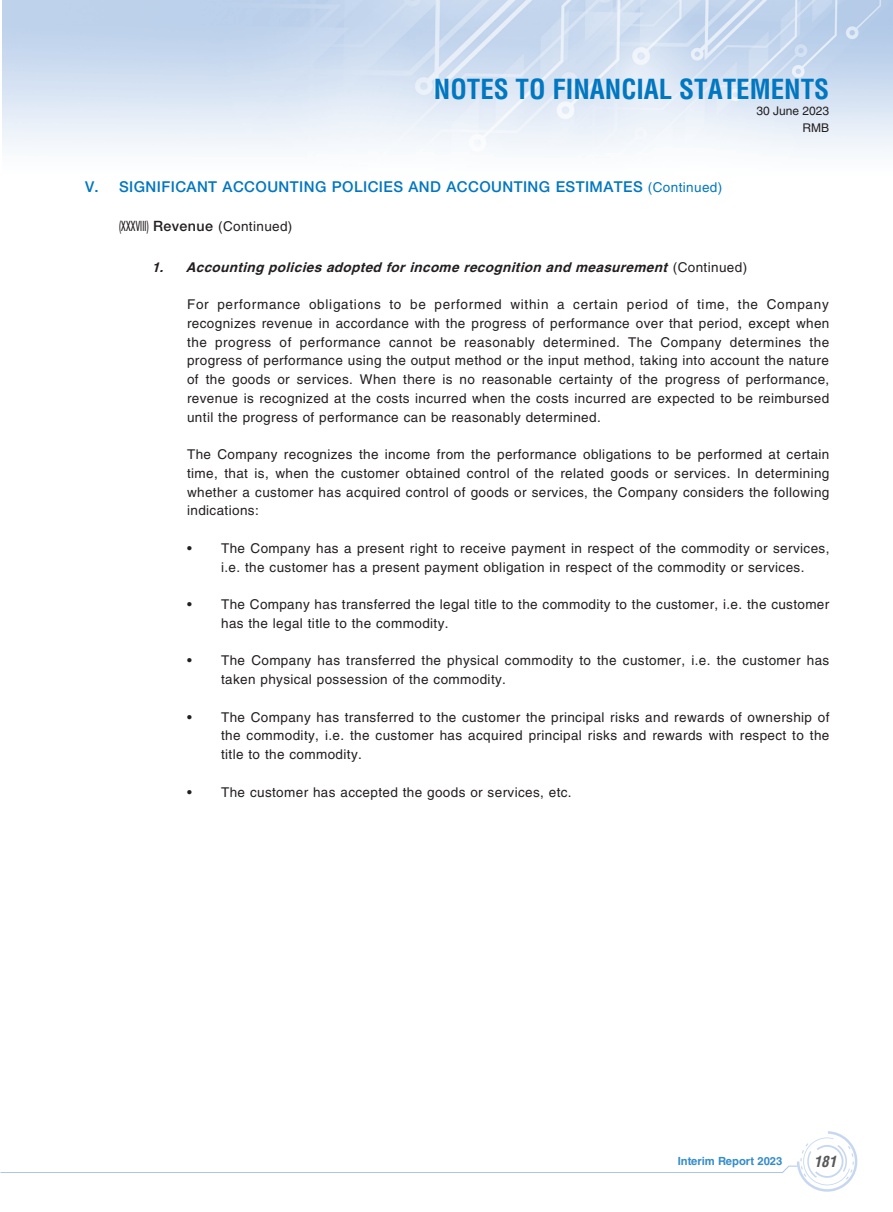
<style>
.page{position:relative;width:893px;height:1212px;background:#fff}
.page>*{position:absolute;margin:0;border:0;box-sizing:border-box;transform-origin:0 0}
.t1{font:700 condensed 27px "Helvetica LT Std";color:#0077c0}
.t2{font:500 15px "Helvetica Neue LT Std";letter-spacing:.03em;color:#0077c0}
.t3{font:italic 700 condensed 15px "Helvetica LT Std";color:#57585a}
.t4{font:500 14.25px "Helvetica Neue LT Std";letter-spacing:.03em;color:#231f20;scale:.5 1}
.t5{font:13.5px/18.8px "Helvetica LT Std";letter-spacing:.03em;color:#231f20;text-align:justify}
.t6{font:italic 700 13.5px "Helvetica LT Std";color:#231f20}
.t7{font:12px/16.5px "Helvetica LT Std";color:#231f20;text-align:right}
.t8{font:700 11.25px "Helvetica LT Std";color:#338ccb}
.s1{font-family:"Helvetica LT Std";font-weight:400;font-size:13.5px}
.s2{font-weight:400;font-style:normal}
</style>
<div class="page">
<img style="left:2px;top:0;width:891px;height:152px">
<svg style="left:0;top:1131px;width:857px;height:61px"></svg>
<h1 class="t1" style="left:434px;top:72px;width:397px">NOTES TO FINANCIAL STATEMENTS</h1>
<p class="t7" style="left:756px;top:103px;width:74px">30 June 2023<br>RMB</p>
<p class="t2" style="left:85px;top:178px;width:639px">V. SIGNIFICANT ACCOUNTING POLICIES AND ACCOUNTING ESTIMATES <span class="s1">(Continued)</span></p>
<p class="t4" style="left:119px;top:217px;width:348px">(XXXVIII) Revenue <span class="s1">(Continued)</span></p>
<p class="t6" style="left:152px;top:258px;width:597px">1. Accounting policies adopted forincome recognition and measurement <span class="s2">( C o n t i n u e d )</span></p>
<p class="t5" style="left:187px;top:295px;width:644px">For performance obligations to be performed within a certain period of time, the Company recognizes revenue in accordance with the progress of performance over that period, except when the progress of performance cannot be reasonably determined. The Company determines the progress of performance using the output method or the input method, taking into account the nature of the goods or services. When there is no reasonable certainty of the progress of performance, revenue is recognized at the costs incurred when the costs incurred are expected to be reimbursed until the progress of performance can be reasonably determined.</p>
<p class="t5" style="left:187px;top:445px;width:644px">The Company recognizes the income from the performance obligations to be performed at certain time, that is, when the customer obtained control of the related goods or services. In determining whether a customer has acquired control of goods or services, the Company considers the following indications:</p>
<p class="t5" style="left:221px;top:539px;width:610px;text-indent:-34px">• The Company has a present right to receive payment in respect of the commodity or services, i.e. the customer has a present payment obligation in respect of the commodity or services.</p>
<p class="t5" style="left:221px;top:595px;width:610px;text-indent:-34px">• The Company has transferred the legal title to the commodity to the customer, i.e. the customer has the legal title to the commodity.</p>
<p class="t5" style="left:221px;top:651px;width:610px;text-indent:-34px">• The Company has transferred the physical commodity to the customer, i.e. the customer has taken physical possession of the commodity.</p>
<p class="t5" style="left:221px;top:707px;width:610px;text-indent:-34px">• The Company has transferred to the customer the principal risks and rewards of ownership of the commodity, i.e. the customer has acquired principal risks and rewards with respect to the title to the commodity.</p>
<p class="t5" style="left:187px;top:782px;width:386px">• The customer has accepted the goods or services, etc.</p>
<p class="t8" style="left:678px;top:1154px;width:106px">Interim Report 2023</p>
<p class="t3" style="left:814px;top:1152px;width:24px">181</p>
</div>
